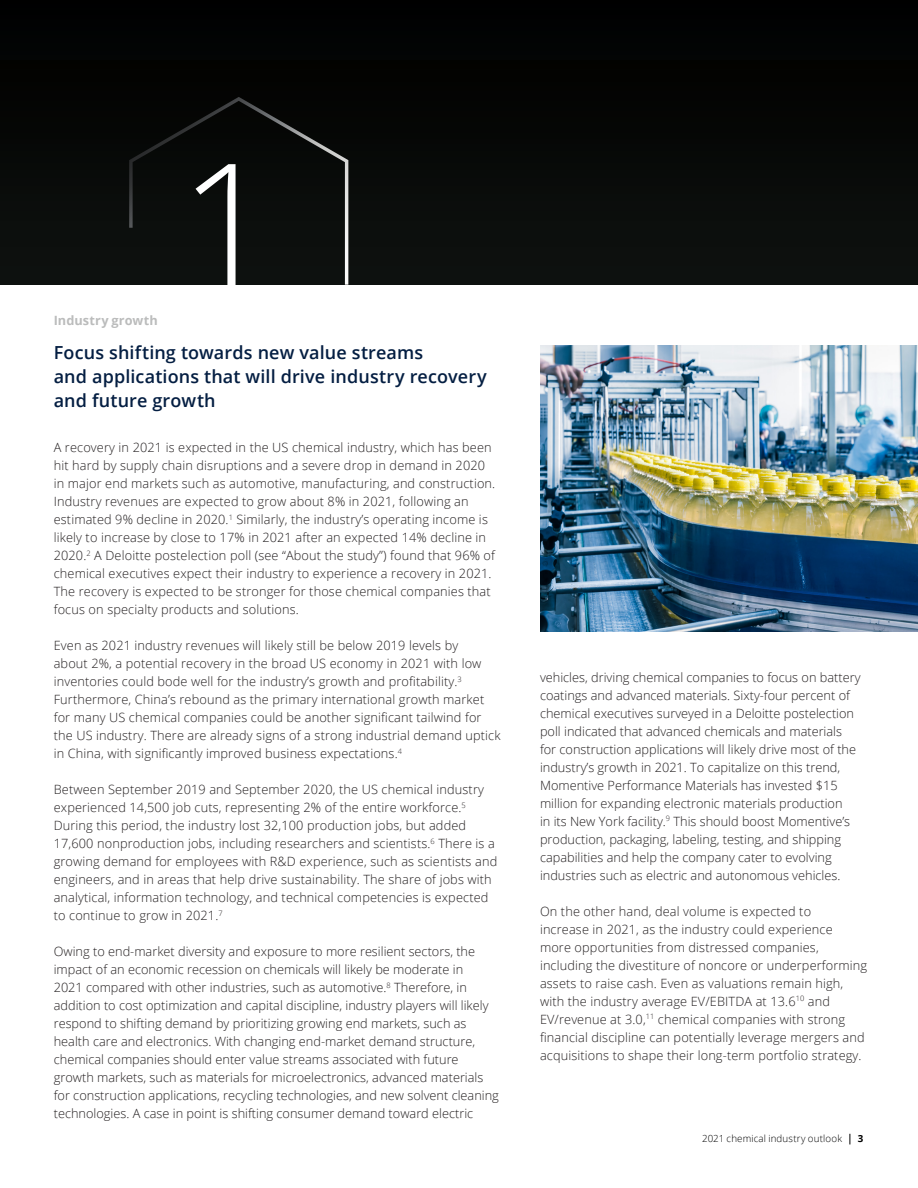
<style>
.page{position:relative;width:918px;height:1188px;background:#fff}
.page>*{position:absolute;margin:0;border:0;box-sizing:border-box;transform-origin:0 0}
.t1{font:300 169.5px "Open Sans";color:#fff}
.Introduction__14_18p{font:600 18px/24px "Open Sans";letter-spacing:.005em;color:#041e42}
.t2{font:300 12.75px/18px "Open Sans";letter-spacing:.01em;color:#231f20}
.Introduction__14_18p-2{font:700 12.75px "Open Sans";letter-spacing:.005em;color:#bbbcbc}
.Introduction__14_18p-3{font:300 9.75px "Open Sans";letter-spacing:.015em;color:#000}
.Introduction__14_18p-4{font:700 9.75px "Open Sans";color:#000}
</style>
<div class="page">
<div style="left:0;top:0;width:918px;height:285px;background:#050605"></div>
<img style="left:540px;top:346px;width:378px;height:285px">
<svg style="left:129px;top:97px;width:219px;height:188px"></svg>
<p class="Introduction__14_18p-2" style="left:54px;top:311px;width:106px">Industry growth</p>
<p class="t1" style="left:179px;top:108px;width:98px">1</p>
<p class="Introduction__14_18p" style="left:54px;top:340px;width:434px">Focus shifting towards new value streams<br>and applications that will drive industry recovery and future growth</p>
<p class="t2" style="left:54px;top:438px;width:443px">A recovery in 2021 is expected in the US chemical industry, which has been hit hard by supply chain disruptions and a severe drop in demand in 2020 in major end markets such as automotive, manufacturing, and construction.<br>Industry revenues are expected to grow about 8% in 2021, following an estimated 9% decline in 2020.<sup>1</sup> Similarly, the industry’s operating income is likely to increase by close to 17% in 2021 after an expected 14% decline in 2020.<sup>2</sup> A Deloitte postelection poll (see “About the study”) found that 96% of chemical executives expect their industry to experience a recovery in 2021.<br>The recovery is expected to be stronger for those chemical companies that focus on specialty products and solutions.</p>
<p class="t2" style="left:54px;top:636px;width:448px">Even as 2021 industry revenues will likely still be below 2019 levels by<br>about 2%, a potential recovery in the broad US economy in 2021 with low inventories could bode well for the industry’s growth and profitability.<sup>3<br></sup>Furthermore, China’s rebound as the primary international growth market for many US chemical companies could be another significant tailwind for the US industry. There are already signs of a strong industrial demand uptick in China, with significantly improved business expectations.<sup>4</sup></p>
<p class="t2" style="left:54px;top:780px;width:445px">Between September 2019 and September 2020, the US chemical industry experienced 14,500 job cuts, representing 2% of the entire workforce.<sup>5<br></sup>During this period, the industry lost 32,100 production jobs, but added 17,600 nonproduction jobs, including researchers and scientists.<sup>6</sup> There is a growing demand for employees with R&amp;D experience, such as scientists and engineers, and in areas that help drive sustainability. The share of jobs with analytical, information technology, and technical competencies is expected to continue to grow in 2021.<sup>7</sup></p>
<p class="t2" style="left:54px;top:942px;width:447px">Owing to end-market diversity and exposure to more resilient sectors, the impact of an economic recession on chemicals will likely be moderate in<br>2021 compared with other industries, such as automotive.<sup>8</sup> Therefore, in addition to cost optimization and capital discipline, industry players will likely respond to shifting demand by prioritizing growing end markets, such as health care and electronics. With changing end-market demand structure, chemical companies should enter value streams associated with future growth markets, such as materials for microelectronics, advanced materials for construction applications, recycling technologies, and new solvent cleaning technologies. A case in point is shifting consumer demand toward electric</p>
<p class="t2" style="left:540px;top:668px;width:322px">vehicles, driving chemical companies to focus on battery coatings and advanced materials. Sixty-four percent of chemical executives surveyed in a Deloitte postelection poll indicated that advanced chemicals and materials for construction applications will likely drive most of the industry’s growth in 2021. To capitalize on this trend, Momentive Performance Materials has invested $15 million for expanding electronic materials production<br>in its New York facility.<sup>9</sup> This should boost Momentive’s production, packaging, labeling, testing, and shipping capabilities and help the company cater to evolving industries such as electric and autonomous vehicles.</p>
<p class="t2" style="left:540px;top:902px;width:329px">On the other hand, deal volume is expected to<br>increase in 2021, as the industry could experience<br>more opportunities from distressed companies, including the divestiture of noncore or underperforming assets to raise cash. Even as valuations remain high, with the industry average EV/EBITDA at 13.6<sup>10</sup> and EV/revenue at 3.0,<sup>11</sup> chemical companies with strong financial discipline can potentially leverage mergers and acquisitions to shape their long-term portfolio strategy.</p>
<p class="Introduction__14_18p-3" style="left:702px;top:1132px;width:141px">2021 chemical industry outlook</p>
<p class="Introduction__14_18p-4" style="left:858px;top:1132px;width:7px">3</p>
</div>
